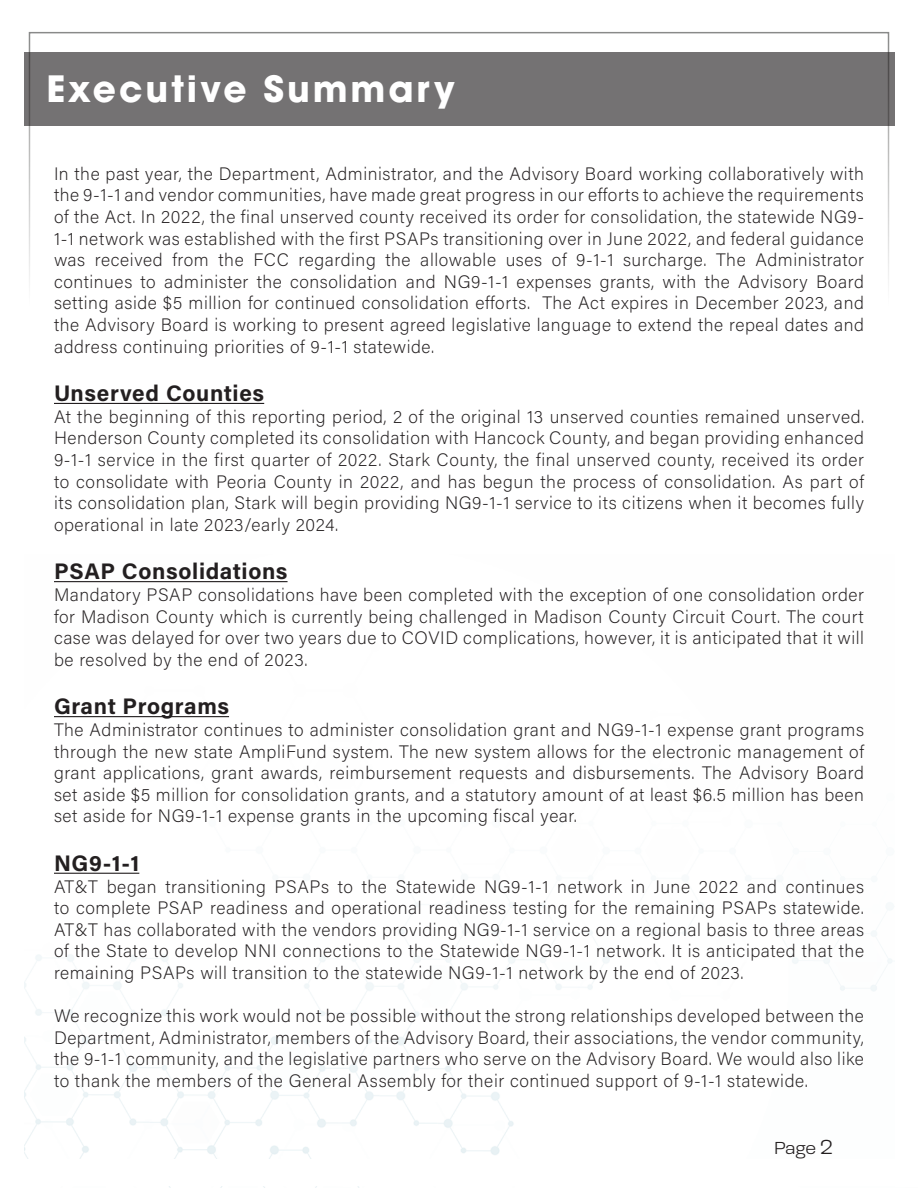
<style>
.page{position:relative;width:918px;height:1188px;background:#fff}
.page>*{position:absolute;margin:0;border:0;box-sizing:border-box;transform-origin:0 0}
.Headers{font:700 36px "ITC Avant Garde Pro";letter-spacing:.08em;color:#fff}
.Small_Headers{font:700 22.5px "Acumin Pro";letter-spacing:.03em;color:#231f20}
.Main_Text{font:200 18px/21.6px "Acumin Pro";letter-spacing:.03em;color:#231f20;text-align:justify}
.t1{font:300 18px "Loos Wide";color:#231f20}
.s1{font-size:21px}
</style>
<div class="page">
<img style="left:24px;top:582px;width:868px;height:606px">
<div style="left:0;top:52px;width:918px;height:74px;background:#747273"></div>
<hr style="left:54px;top:403px;width:210px;height:1px;background:#231f20">
<hr style="left:54px;top:581px;width:234px;height:1px;background:#231f20">
<hr style="left:54px;top:716px;width:175px;height:1px;background:#231f20">
<hr style="left:54px;top:873px;width:85px;height:1px;background:#231f20">
<div style="left:895px;top:0;width:23px;height:1187px;background:#fff"></div>
<div style="left:0;top:0;width:24px;height:1188px;background:#fff"></div>
<div style="left:0;top:1159px;width:918px;height:27px;background:#fff"></div>
<h1 class="Headers" style="left:46px;top:65px;width:410px">Executive Summary</h1>
<p class="Main_Text" style="left:54px;top:162px;width:812px">In the past year, the Department, Administrator, and the Advisory Board working collaboratively with the 9-1-1 and vendor communities, have made great progress in our efforts to achieve the requirements of the Act. In 2022, the final unserved county received its order for consolidation, the statewide NG9- 1-1 network was established with the first PSAPs transitioning over in June 2022, and federal guidance was received from the FCC regarding the allowable uses of 9-1-1 surcharge. The Administrator continues to administer the consolidation and NG9-1-1 expenses grants, with the Advisory Board setting aside $5 million for continued consolidation efforts. The Act expires in December 2023, and the Advisory Board is working to present agreed legislative language to extend the repeal dates and address continuing priorities of 9-1-1 statewide.</p>
<h2 class="Small_Headers" style="left:54px;top:377px;width:212px">Unserved Counties</h2>
<p class="Main_Text" style="left:54px;top:405px;width:812px">At the beginning of this reporting period, 2 of the original 13 unserved counties remained unserved.<br>Henderson County completed its consolidation with Hancock County, and began providing enhanced 9-1-1 service in the first quarter of 2022. Stark County, the final unserved county, received its order to consolidate with Peoria County in 2022, and has begun the process of consolidation. As part of its consolidation plan, Stark will begin providing NG9-1-1 service to its citizens when it becomes fully operational in late 2023/early 2024.</p>
<h2 class="Small_Headers" style="left:54px;top:556px;width:235px">PSAP Consolidations</h2>
<p class="Main_Text" style="left:54px;top:583px;width:812px">Mandatory PSAP consolidations have been completed with the exception of one consolidation order for Madison County which is currently being challenged in Madison County Circuit Court. The court case was delayed for over two years due to COVID complications, however, it is anticipated that it will be resolved by the end of 2023.</p>
<h2 class="Small_Headers" style="left:54px;top:691px;width:177px">Grant Programs</h2>
<p class="Main_Text" style="left:54px;top:718px;width:812px">The Administrator continues to administer consolidation grant and NG9-1-1 expense grant programs through the new state AmpliFund system. The new system allows for the electronic management of grant applications, grant awards, reimbursement requests and disbursements. The Advisory Board set aside $5 million for consolidation grants, and a statutory amount of at least $6.5 million has been set aside for NG9-1-1 expense grants in the upcoming fiscal year.</p>
<h2 class="Small_Headers" style="left:54px;top:847px;width:87px">NG9-1-1</h2>
<p class="Main_Text" style="left:54px;top:875px;width:812px">AT&amp;T began transitioning PSAPs to the Statewide NG9-1-1 network in June 2022 and continues to complete PSAP readiness and operational readiness testing for the remaining PSAPs statewide.<br>AT&amp;T has collaborated with the vendors providing NG9-1-1 service on a regional basis to three areas of the State to develop NNI connections to the Statewide NG9-1-1 network. It is anticipated that the remaining PSAPs will transition to the statewide NG9-1-1 network by the end of 2023.</p>
<p class="Main_Text" style="left:54px;top:1004px;width:812px">We recognize this work would not be possible without the strong relationships developed between the Department, Administrator, members of the Advisory Board, their associations, the vendor community, the 9-1-1 community, and the legislative partners who serve on the Advisory Board. We would also like to thank the members of the General Assembly for their continued support of 9-1-1 statewide.</p>
<p class="t1" style="left:774px;top:1136px;width:60px">Page <span class="s1">2</span></p>
</div>
